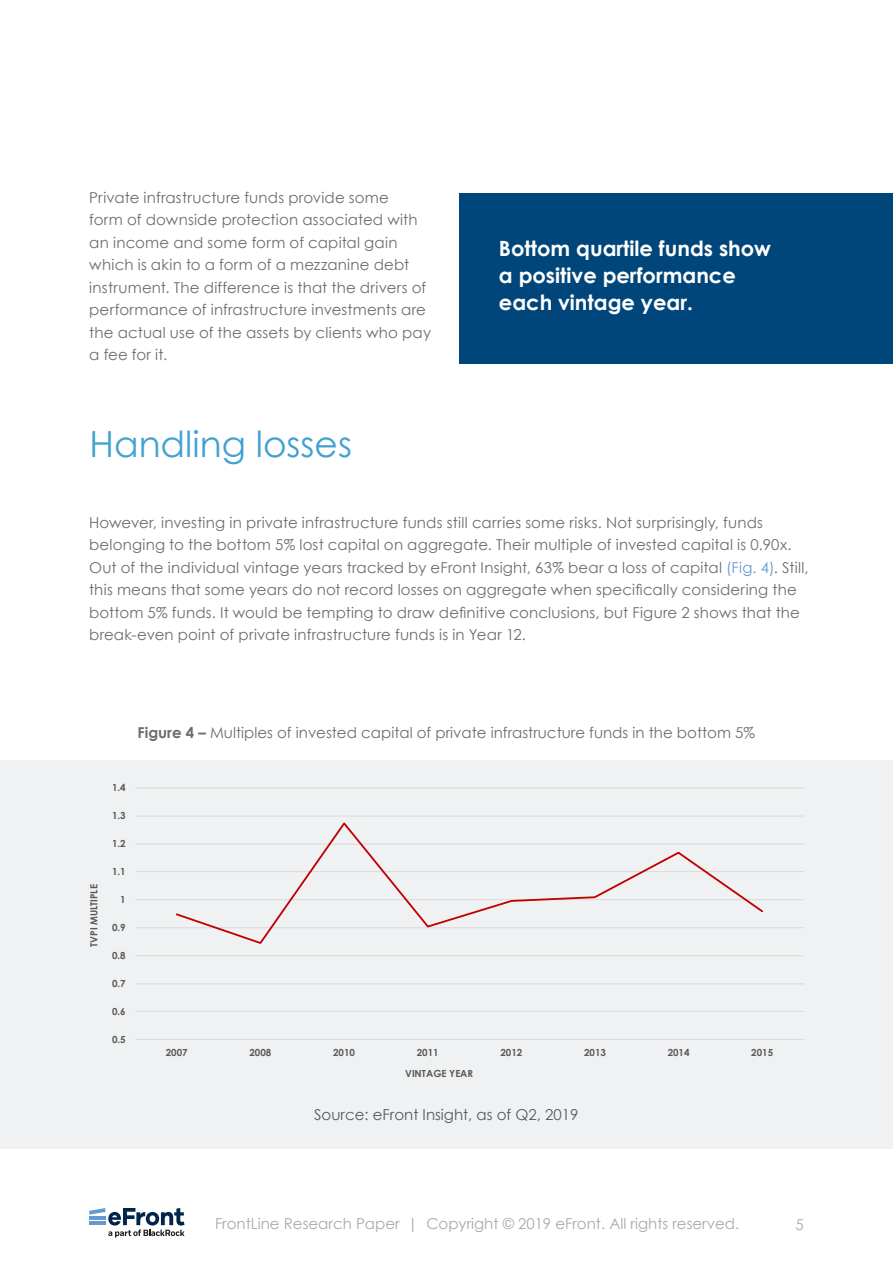
<style>
.page{position:relative;width:893px;height:1263px;background:#fff}
.page>*{position:absolute;margin:0;border:0;box-sizing:border-box;transform-origin:0 0}
.t1{font:36px "Century Gothic";color:#42a1d1}
.t2{font:700 21px "Century Gothic";color:#fff}
.body{font:15px/22.5px "Century Gothic";letter-spacing:.01em;color:#6c6d70}
.Paragraph_Style_2{font:15px "Century Gothic";color:#6c6d70}
.t3{font:15px "Century Gothic";color:#a8a9ad}
.body-2{font:15px "Century Gothic";color:#57585a}
.t4{font:700 9.75px "Century Gothic";color:#595959}
.s1{color:#6599d1}
.s2{font-weight:700}
</style>
<div class="page">
<svg style="left:89px;top:1208px;width:96px;height:29px"></svg>
<div style="left:459px;top:193px;width:434px;height:171px;background:#00467a"></div>
<div style="left:0;top:760px;width:893px;height:388px;background:#f0f1f2"></div>
<hr style="left:135px;top:1011px;width:669px;height:1px;background:#d9d9d9">
<hr style="left:135px;top:983px;width:669px;height:1px;background:#d9d9d9">
<hr style="left:135px;top:955px;width:669px;height:1px;background:#d9d9d9">
<hr style="left:135px;top:927px;width:669px;height:1px;background:#d9d9d9">
<hr style="left:135px;top:899px;width:669px;height:1px;background:#d9d9d9">
<hr style="left:135px;top:871px;width:669px;height:1px;background:#d9d9d9">
<hr style="left:135px;top:844px;width:669px;height:1px;background:#d9d9d9">
<hr style="left:135px;top:816px;width:669px;height:1px;background:#d9d9d9">
<hr style="left:135px;top:788px;width:669px;height:1px;background:#d9d9d9">
<hr style="left:135px;top:1039px;width:669px;height:1px;background:#d9d9d9">
<svg style="left:175px;top:822px;width:588px;height:122px"></svg>
<p class="body" style="left:89px;top:186px;width:343px">Private infrastructure funds provide some<br>form of downside protection associated with an income and some form of capital gain which is akin to a form of a mezzanine debt instrument. The difference is that the drivers of performance of infrastructure investments are the actual use of the assets by clients who pay a fee for it.</p>
<p class="t1" style="left:89px;top:419px;width:264px">Handling losses</p>
<p class="t2" style="left:499px;top:233px;width:274px">Bottom quartile funds show</p>
<p class="t2" style="left:499px;top:260px;width:238px">a positive performance</p>
<p class="t2" style="left:499px;top:287px;width:196px">each vintage year.</p>
<p class="body" style="left:89px;top:511px;width:721px">However, investing in private infrastructure funds still carries some risks. Not surprisingly, funds belonging to the bottom 5% lost capital on aggregate. Their multiple of invested capital is 0.90x.<br>Out of the individual vintage years tracked by eFront Insight, 63% bear a loss of capital <span class="s1">(Fig. 4)</span>. Still, this means that some years do not record losses on aggregate when specifically considering the bottom 5% funds. It would be tempting to draw definitive conclusions, but Figure 2 shows that the break-even point of private infrastructure funds is in Year 12.</p>
<p class="Paragraph_Style_2" style="left:138px;top:722px;width:619px"><span class="s2">Figure 4 –</span> Multiples of invested capital of private infrastructure funds in the bottom 5%</p>
<p class="t4" style="left:87px;top:947px;width:64px;rotate:-90deg">TVPI MULTIPLE</p>
<p class="t4" style="left:112px;top:780px;width:15px">1.4</p>
<p class="t4" style="left:112px;top:808px;width:15px">1.3</p>
<p class="t4" style="left:112px;top:836px;width:15px">1.2</p>
<p class="t4" style="left:112px;top:864px;width:15px">1.1</p>
<p class="t4" style="left:120px;top:892px;width:7px">1</p>
<p class="t4" style="left:112px;top:920px;width:15px">0.9</p>
<p class="t4" style="left:112px;top:948px;width:15px">0.8</p>
<p class="t4" style="left:112px;top:976px;width:15px">0.7</p>
<p class="t4" style="left:112px;top:1004px;width:15px">0.6</p>
<p class="t4" style="left:112px;top:1032px;width:15px">0.5</p>
<p class="t4" style="left:166px;top:1045px;width:23px">2007</p>
<p class="t4" style="left:249px;top:1045px;width:23px">2008</p>
<p class="t4" style="left:333px;top:1045px;width:23px">2010</p>
<p class="t4" style="left:417px;top:1045px;width:23px">2011</p>
<p class="t4" style="left:500px;top:1045px;width:23px">2012</p>
<p class="t4" style="left:584px;top:1045px;width:23px">2013</p>
<p class="t4" style="left:668px;top:1045px;width:23px">2014</p>
<p class="t4" style="left:751px;top:1045px;width:23px">2015</p>
<p class="t4" style="left:405px;top:1066px;width:70px">VINTAGE YEAR</p>
<p class="body-2" style="left:314px;top:1104px;width:266px">Source: eFront Insight, as of Q2, 2019</p>
<p class="t3" style="left:215px;top:1213px;width:526px">FrontLine Research Paper | Copyright © 2019 eFront. All rights reserved.</p>
<p class="t3" style="left:795px;top:1214px;width:10px">5</p>
</div>
